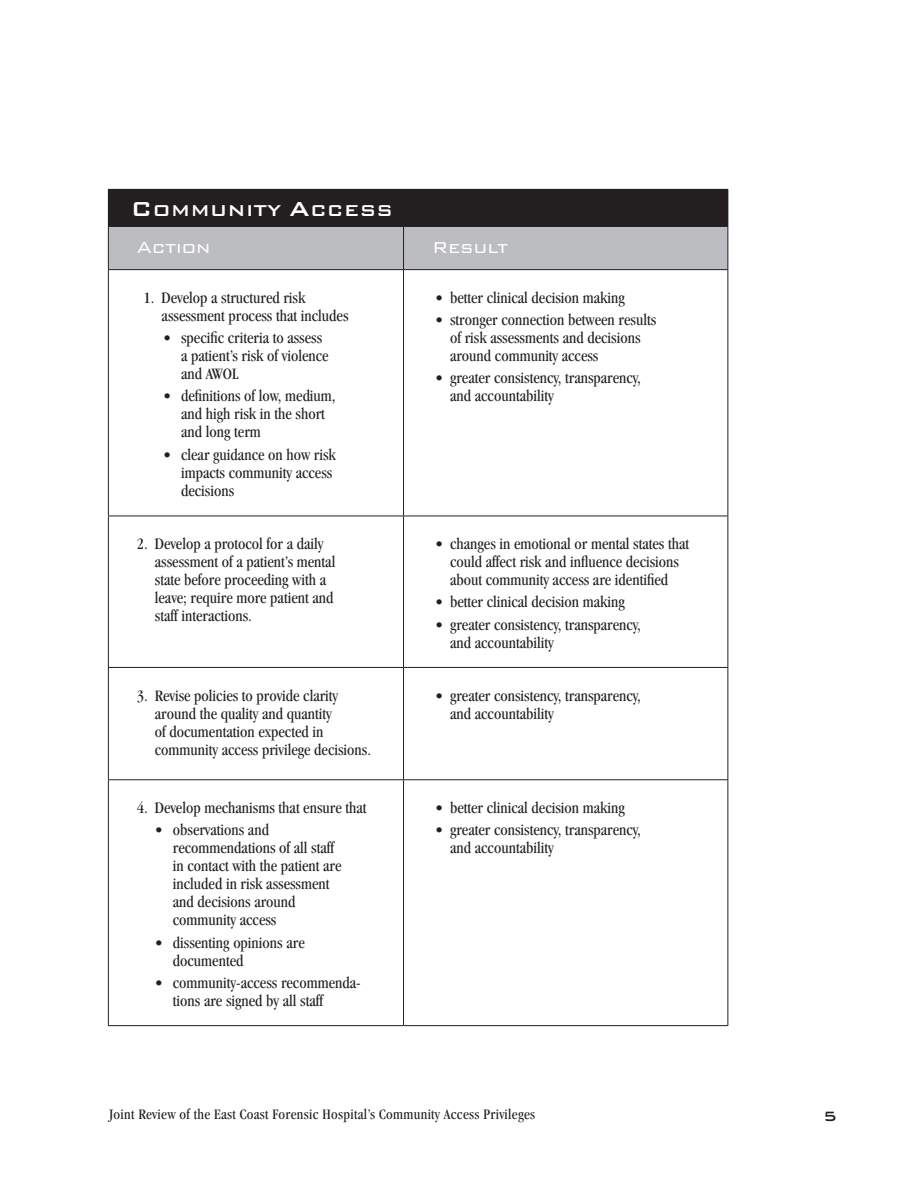
<style>
.page{position:relative;width:918px;height:1188px;background:#fff}
.page>*{position:absolute;margin:0;border:0;box-sizing:border-box;transform-origin:0 0}
.t1{font:500 21px/37.2px "Bank Gothic BT";color:#fff}
.t2{font:300 21px "Bank Gothic BT";color:#fff}
.t3{font:500 18px "Bank Gothic BT";color:#231f20}
.t4{font:condensed 16.5px/18px "Garamond";color:#231f20}
.t5{font:condensed 15px "Garamond";letter-spacing:.02em;color:#231f20}
.s1{font-size:27px}
.s2{font-weight:300}
</style>
<div class="page">
<div style="left:108px;top:189px;width:620px;height:37px;background:#231f20"></div>
<div style="left:109px;top:227px;width:619px;height:42px;background:#bcbdc0"></div>
<hr style="left:108px;top:270px;width:1px;height:246px;background:#231f20">
<hr style="left:403px;top:270px;width:1px;height:246px;background:#231f20">
<hr style="left:728px;top:270px;width:1px;height:246px;background:#231f20">
<hr style="left:108px;top:516px;width:296px;height:1px;background:#231f20">
<hr style="left:108px;top:516px;width:1px;height:151px;background:#231f20">
<hr style="left:404px;top:516px;width:324px;height:1px;background:#231f20">
<hr style="left:403px;top:516px;width:1px;height:151px;background:#231f20">
<hr style="left:728px;top:516px;width:1px;height:151px;background:#231f20">
<hr style="left:108px;top:667px;width:296px;height:1px;background:#231f20">
<hr style="left:108px;top:668px;width:1px;height:111px;background:#231f20">
<hr style="left:404px;top:667px;width:324px;height:1px;background:#231f20">
<hr style="left:403px;top:668px;width:1px;height:111px;background:#231f20">
<hr style="left:728px;top:668px;width:1px;height:111px;background:#231f20">
<hr style="left:108px;top:779px;width:296px;height:1px;background:#231f20">
<hr style="left:108px;top:780px;width:1px;height:245px;background:#231f20">
<hr style="left:404px;top:779px;width:324px;height:1px;background:#231f20">
<hr style="left:403px;top:780px;width:1px;height:245px;background:#231f20">
<hr style="left:728px;top:780px;width:1px;height:245px;background:#231f20">
<hr style="left:108px;top:1025px;width:296px;height:1px;background:#231f20">
<hr style="left:404px;top:1025px;width:324px;height:1px;background:#231f20">
<hr style="left:728px;top:190px;width:1px;height:36px;background:#231f20">
<hr style="left:108px;top:226px;width:296px;height:1px;background:#231f20">
<hr style="left:108px;top:227px;width:1px;height:42px;background:#231f20">
<hr style="left:404px;top:226px;width:324px;height:1px;background:#231f20">
<hr style="left:403px;top:227px;width:1px;height:42px;background:#231f20">
<hr style="left:728px;top:227px;width:1px;height:42px;background:#231f20">
<hr style="left:108px;top:269px;width:296px;height:1px;background:#231f20">
<hr style="left:404px;top:269px;width:324px;height:1px;background:#231f20">
<p class="t1" style="left:131px;top:191px;width:264px"><span class="s1">C</span>OMMUNITY <span class="s1">A</span>CCESS<br><span class="s2">Action</span></p>
<p class="t4" style="left:162px;top:288px;width:188px;text-indent:-18px">1. Develop a structured risk assessment process that includes</p>
<p class="t4" style="left:181px;top:329px;width:149px;text-indent:-18px">• specific criteria to assess a patient’s risk of violence and AWOL</p>
<p class="t4" style="left:181px;top:387px;width:156px;text-indent:-18px">• definitions of low, medium, and high risk in the short and long term</p>
<p class="t4" style="left:181px;top:445px;width:156px;text-indent:-18px">• clear guidance on how risk impacts community access decisions</p>
<p class="t2" style="left:432px;top:237px;width:78px">Result</p>
<p class="t4" style="left:435px;top:288px;width:191px">• better clinical decision making</p>
<p class="t4" style="left:450px;top:311px;width:208px;text-indent:-15px">• stronger connection between results of risk assessments and decisions around community access</p>
<p class="t4" style="left:450px;top:369px;width:192px;text-indent:-15px">• greater consistency, transparency, and accountability</p>
<p class="t4" style="left:155px;top:535px;width:182px;text-indent:-18px">2. Develop a protocol for a daily assessment of a patient’s mental state before proceeding with a leave; require more patient and staff interactions.</p>
<p class="t4" style="left:435px;top:535px;width:256px;text-align:center">• changes in emotional or mental states that could affect risk and influence decisions about community access are identified</p>
<p class="t4" style="left:435px;top:593px;width:191px">• better clinical decision making</p>
<p class="t4" style="left:450px;top:615px;width:192px;text-indent:-15px">• greater consistency, transparency, and accountability</p>
<p class="t4" style="left:155px;top:686px;width:218px;text-indent:-18px">3. Revise policies to provide clarity around the quality and quantity<br>of documentation expected in community access privilege decisions.</p>
<p class="t4" style="left:450px;top:686px;width:192px;text-indent:-15px">• greater consistency, transparency, and accountability</p>
<p class="t4" style="left:137px;top:799px;width:231px">4. Develop mechanisms that ensure that</p>
<p class="t4" style="left:173px;top:821px;width:170px;text-indent:-18px">• observations and recommendations of all staff in contact with the patient are included in risk assessment and decisions around community access</p>
<p class="t4" style="left:173px;top:933px;width:133px;text-indent:-18px">• dissenting opinions are documented</p>
<p class="t4" style="left:173px;top:974px;width:189px;text-indent:-18px">• community-access recommenda&shy;tions are signed by all staff</p>
<p class="t4" style="left:435px;top:799px;width:191px">• better clinical decision making</p>
<p class="t4" style="left:450px;top:821px;width:192px;text-indent:-15px">• greater consistency, transparency, and accountability</p>
<p class="t5" style="left:109px;top:1106px;width:428px">Joint Review of the East Coast Forensic Hospital’s Community Access Privileges</p>
<p class="t3" style="left:823px;top:1106px;width:15px">5</p>
</div>
